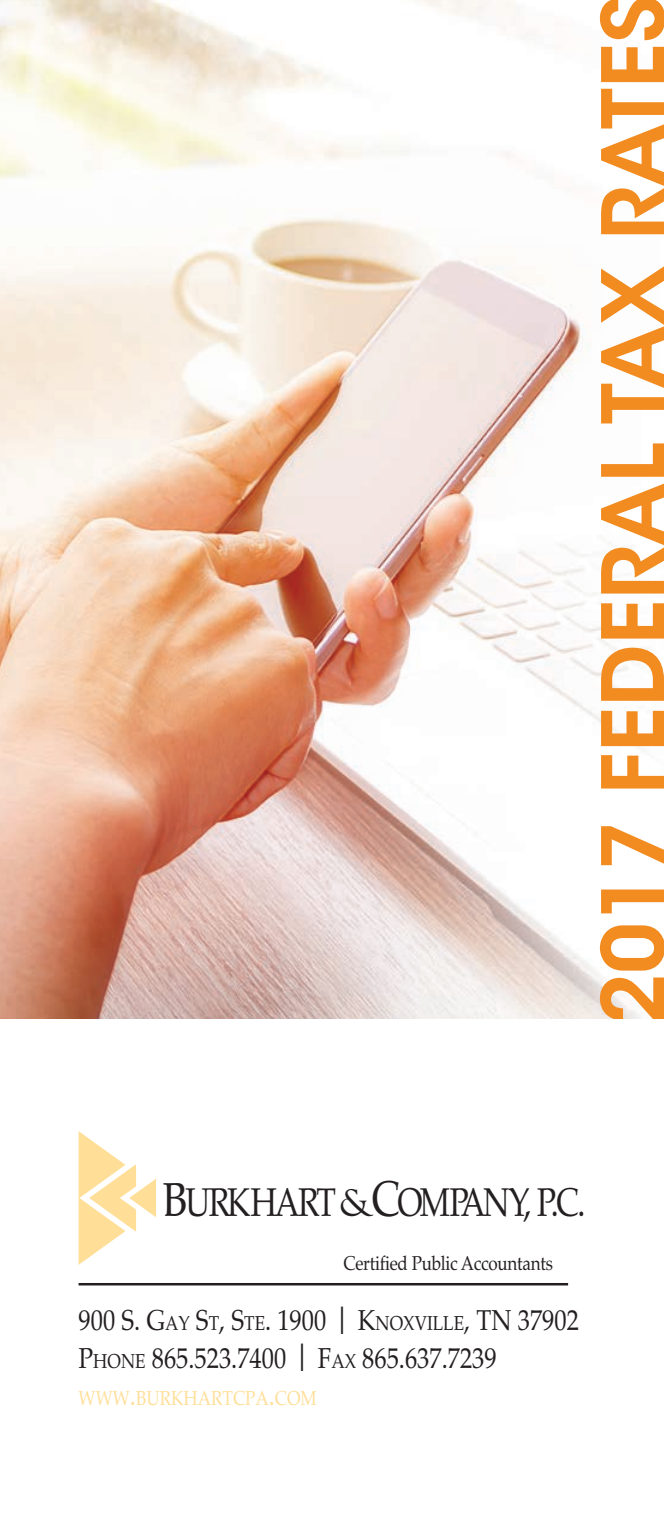
<style>
.page{position:relative;width:664px;height:1530px;background:#fff}
.page>*{position:absolute;margin:0;border:0;box-sizing:border-box;transform-origin:0 0}
.t1{font:600 85px "ITC Avant Garde Std";color:#f28b20}
.t2{font:40px "Palatino";letter-spacing:-.065em;color:#231f20;scale:.8 1}
.t3{font:28.75px/37.5px "Palatino";color:#231f20;scale:.85 1}
.t4{font:20.25px "Palatino";color:#ffdf97;scale:.85 1}
.t5{font:20px "Palatino";letter-spacing:-.015em;color:#231f20;scale:.85 1}
.s1{font-size:47.5px}
.s2{font-family:"Goudy Old Style T"}
.s3{font-size:50px}
.s4{font-size:20.25px}
.s5{font-size:37.5px}
.s6{font-size:28.75px}
</style>
<div class="page">
<img style="left:0;top:0;width:650px;height:1019px">
<svg style="left:663px;top:675px;width:1px;height:23px"></svg>
<svg style="left:79px;top:1131px;width:77px;height:134px"></svg>
<hr style="left:79px;top:1283px;width:489px;height:2px;background:#231f20">
<h1 class="t1" style="left:579px;top:1025px;width:1031px;rotate:-90deg">2017 FEDERAL TAX RATES</h1>
<h2 class="t2" style="left:163px;top:1169px;width:529px"><span class="s1">B</span>URKHART <span class="s2">&amp;</span><span class="s3">C</span>OMPANY, P.C.</h2>
<p class="t5" style="left:344px;top:1247px;width:248px">Certified Public Accountants</p>
<p class="t3" style="left:79px;top:1301px;width:590px">900 S. G<span class="s4">AY</span> S<span class="s4">T</span>, S<span class="s4">TE</span>. 1900 <span class="s5">|</span> K<span class="s4">NOXVILLE</span>, TN 37902<br>P<span class="s4">HONE</span> 865.523.7400 <span class="s5">|</span> F<span class="s4">AX</span> 865.637.7239</p>
<p class="t4" style="left:79px;top:1381px;width:282px">WWW<span class="s6">.</span>BURKHARTCPA<span class="s6">.</span>COM</p>
</div>
